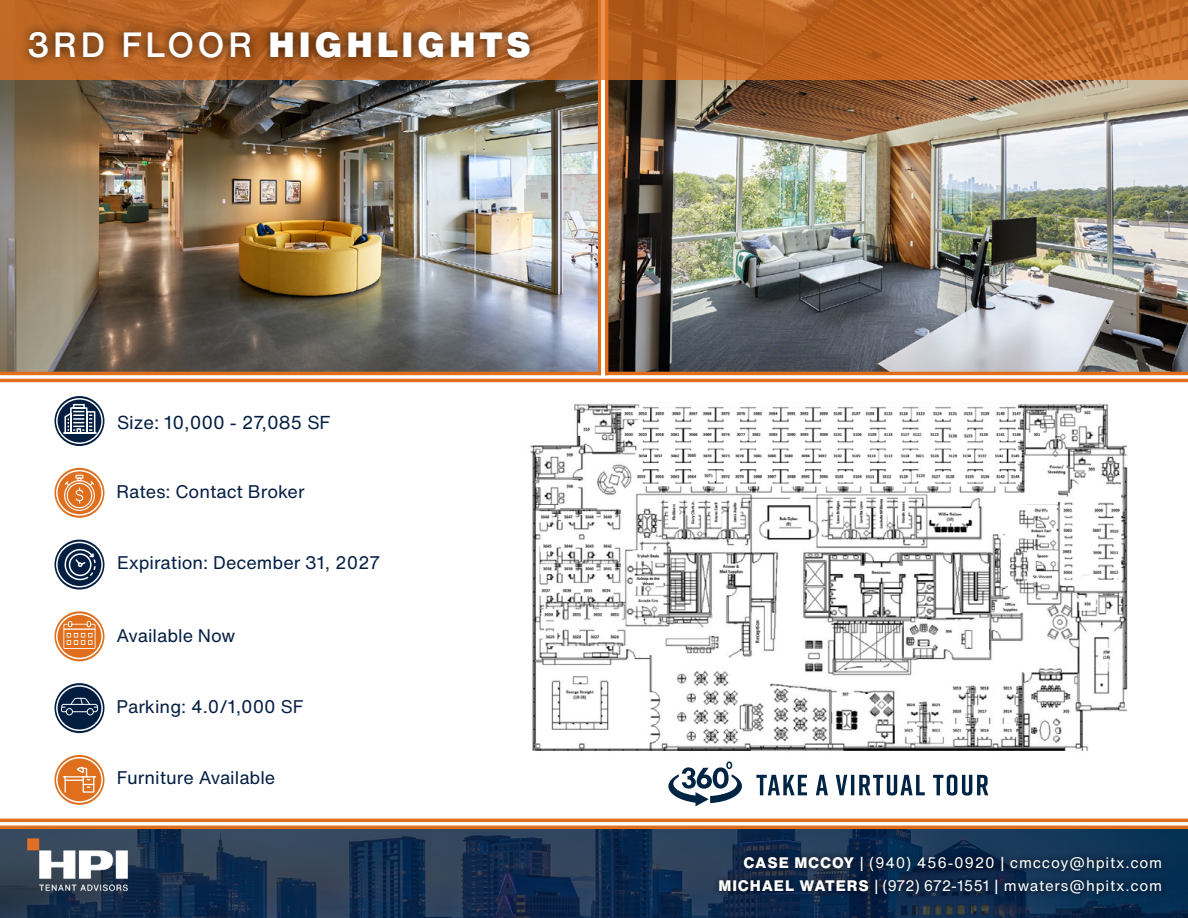
<style>
.page{position:relative;width:1188px;height:918px;background:#fff}
.page>*{position:absolute;margin:0;border:0;box-sizing:border-box;transform-origin:0 0}
.t1{font:900 34.5px "Helvetica Now Text";letter-spacing:.11em;color:#fff}
.t2{font:18.45px "Helvetica Now Text";color:#041e42}
.t3{font:18px "Helvetica Now Text";color:#041e42}
.t4{font:15px/22.8px "Helvetica Now Text";letter-spacing:.05em;color:#fff;text-align:right}
.s1{font-weight:500}
.s2{font-weight:800}
</style>
<div class="page">
<svg style="left:0;top:829px;width:1188px;height:89px;background:#1a3352"></svg>
<hr style="left:0;top:819px;width:1188px;height:3px;background:#df6f1d">
<hr style="left:0;top:826px;width:1188px;height:3px;background:#df6f1d">
<img style="left:3px;top:818px;width:160px;height:100px">
<img style="left:608px;top:80px;width:580px;height:292px">
<img style="left:0;top:80px;width:598px;height:292px">
<hr style="left:605px;top:0;width:3px;height:375px;background:#df6f1d">
<hr style="left:598px;top:0;width:3px;height:375px;background:#df6f1d">
<hr style="left:0;top:372px;width:1188px;height:3px;background:#df6f1d">
<hr style="left:0;top:379px;width:1188px;height:3px;background:#df6f1d">
<svg style="left:55px;top:540px;width:49px;height:50px"></svg>
<div style="left:56px;top:542px;width:47px;height:45px;border:2px solid #fff;border-radius:50%"></div>
<svg style="left:62px;top:547px;width:35px;height:35px"></svg>
<svg style="left:55px;top:683px;width:49px;height:50px"></svg>
<div style="left:56px;top:685px;width:47px;height:46px;border:2px solid #fff;border-radius:50%"></div>
<svg style="left:61px;top:698px;width:37px;height:17px"></svg>
<svg style="left:55px;top:468px;width:49px;height:50px"></svg>
<div style="left:56px;top:470px;width:47px;height:46px;border:2px solid #fff;border-radius:50%"></div>
<svg style="left:64px;top:475px;width:31px;height:36px"></svg>
<svg style="left:55px;top:611px;width:49px;height:50px"></svg>
<div style="left:56px;top:613px;width:47px;height:46px;border:2px solid #fff;border-radius:50%"></div>
<svg style="left:63px;top:621px;width:33px;height:28px"></svg>
<svg style="left:55px;top:396px;width:49px;height:50px"></svg>
<div style="left:56px;top:398px;width:47px;height:46px;border:2px solid #fff;border-radius:50%"></div>
<svg style="left:62px;top:403px;width:36px;height:31px"></svg>
<hr style="left:601px;top:0;width:4px;height:376px;background:#fff">
<svg style="left:0;top:0;width:1188px;height:80px;background:#bf6625"></svg>
<div style="left:20px;top:23px;width:520px;height:45px;background:#000;opacity:.75"></div>
<div style="left:712px;top:850px;width:456px;height:51px;background:#000;opacity:.75"></div>
<svg style="left:55px;top:755px;width:49px;height:50px"></svg>
<div style="left:56px;top:757px;width:47px;height:46px;border:2px solid #fff;border-radius:50%"></div>
<svg style="left:62px;top:766px;width:35px;height:27px"></svg>
<img style="left:530px;top:404px;width:598px;height:347px">
<svg style="left:668px;top:761px;width:74px;height:45px"></svg>
<svg style="left:756px;top:775px;width:232px;height:21px"></svg>
<h1 class="t1" style="left:27px;top:19px;width:506px"><span class="s1">3RD FLOOR</span> HIGHLIGHTS</h1>
<p class="t2" style="left:117px;top:408px;width:215px">Size: 10,000 - 27,085 SF</p>
<p class="t3" style="left:116px;top:478px;width:190px">Rates: Contact Broker</p>
<p class="t3" style="left:117px;top:549px;width:265px">Expiration: December 31, 2027</p>
<p class="t3" style="left:116px;top:622px;width:121px">Available Now</p>
<p class="t3" style="left:116px;top:693px;width:189px">Parking: 4.0/1,000 SF</p>
<p class="t3" style="left:117px;top:764px;width:160px">Furniture Available</p>
<p class="t4" style="left:718px;top:851px;width:445px"><span class="s2">CASE MCCOY</span> | (940) 456-0920 | cmccoy@hpitx.com<br><span class="s2">MICHAEL WATERS</span> | (972) 672-1551 | mwaters@hpitx.com</p>
</div>
